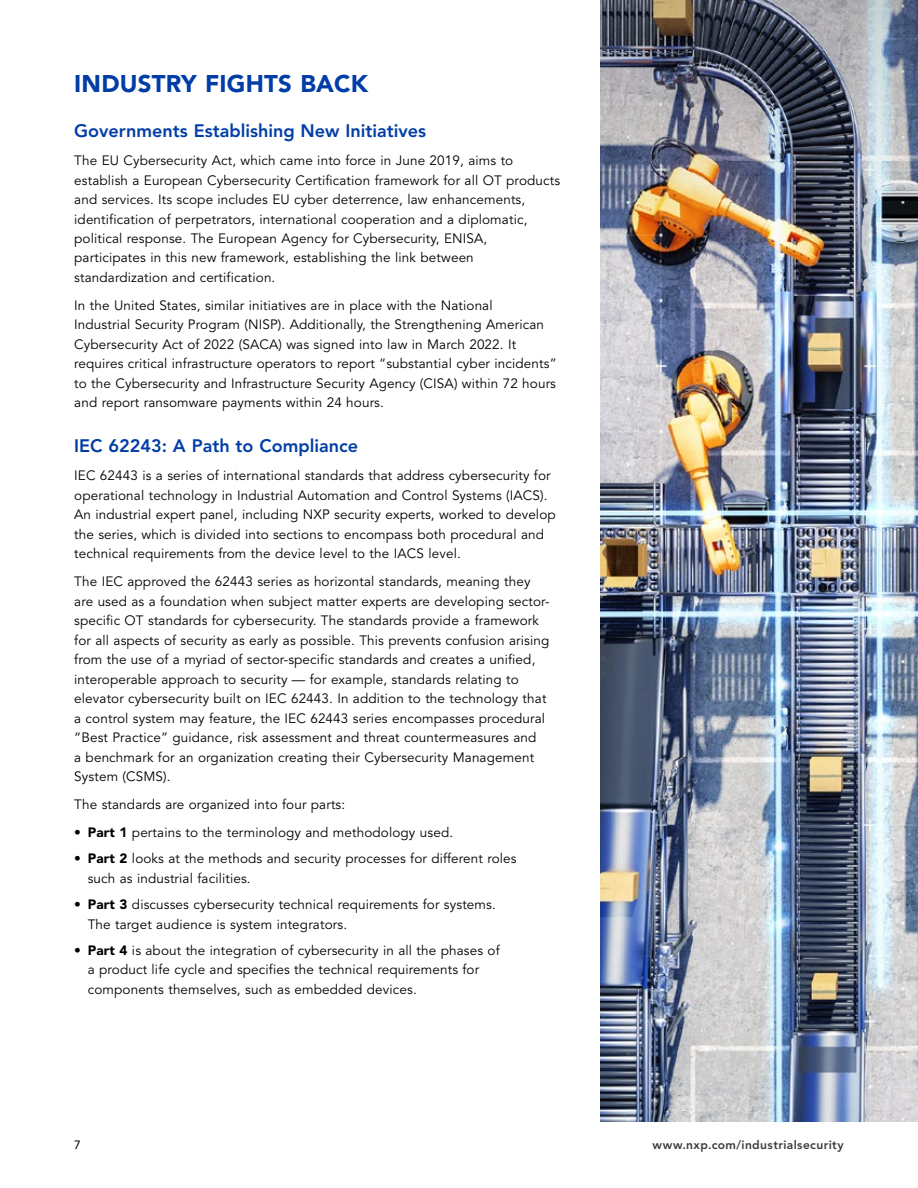
<style>
.page{position:relative;width:918px;height:1188px;background:#fff}
.page>*{position:absolute;margin:0;border:0;box-sizing:border-box;transform-origin:0 0}
.t1{font:900 24px "Avenir LT Std";letter-spacing:.01em;color:#003da6}
.t2{font:800 18px "Avenir LT Std";color:#003da6}
.t3{font:13.5px/19.5px "Avenir LT Std";letter-spacing:.01em;color:#000}
.t4{font:800 12px "Avenir LT Std";letter-spacing:.035em;color:#3d3c3d}
.t5{font:12px "Avenir LT Std";color:#000}
.s1{font-weight:900}
</style>
<div class="page">
<img style="left:600px;top:0;width:318px;height:1122px">
<h1 class="t1" style="left:74px;top:69px;width:295px">INDUSTRY FIGHTS BACK</h1>
<h2 class="t2" style="left:74px;top:120px;width:353px">Governments Establishing New Initiatives</h2>
<p class="t3" style="left:74px;top:151px;width:487px">The EU Cybersecurity Act, which came into force in June 2019, aims to establish a European Cybersecurity Certification framework for all OT products and services. Its scope includes EU cyber deterrence, law enhancements, identification of perpetrators, international cooperation and a diplomatic, political response. The European Agency for Cybersecurity, ENISA, participates in this new framework, establishing the link between standardization and certification.</p>
<p class="t3" style="left:74px;top:296px;width:484px">In the United States, similar initiatives are in place with the National<br>Industrial Security Program (NISP). Additionally, the Strengthening American Cybersecurity Act of 2022 (SACA) was signed into law in March 2022. It requires critical infrastructure operators to report “substantial cyber incidents” to the Cybersecurity and Infrastructure Security Agency (CISA) within 72 hours and report ransomware payments within 24 hours.</p>
<h2 class="t2" style="left:74px;top:435px;width:285px">IEC 62243: A Path to Compliance</h2>
<p class="t3" style="left:74px;top:466px;width:483px">IEC 62443 is a series of international standards that address cybersecurity for operational technology in Industrial Automation and Control Systems (IACS).<br>An industrial expert panel, including NXP security experts, worked to develop the series, which is divided into sections to encompass both procedural and technical requirements from the device level to the IACS level.</p>
<p class="t3" style="left:74px;top:572px;width:477px">The IEC approved the 62443 series as horizontal standards, meaning they are used as a foundation when subject matter experts are developing sector&shy;specific OT standards for cybersecurity. The standards provide a framework for all aspects of security as early as possible. This prevents confusion arising from the use of a myriad of sector-specific standards and creates a unified, interoperable approach to security — for example, standards relating to elevator cybersecurity built on IEC 62443. In addition to the technology that a control system may feature, the IEC 62443 series encompasses procedural “Best Practice” guidance, risk assessment and threat countermeasures and<br>a benchmark for an organization creating their Cybersecurity Management System (CSMS).</p>
<p class="t3" style="left:74px;top:795px;width:273px">The standards are organized into four parts:</p>
<p class="t3" style="left:74px;top:823px;width:380px"><span class="s1">• Part 1</span> pertains to the terminology and methodology used.</p>
<p class="t3" style="left:88px;top:849px;width:430px;text-indent:-14px"><span class="s1">• Part 2</span> looks at the methods and security processes for different roles such as industrial facilities.</p>
<p class="t3" style="left:88px;top:895px;width:410px;text-indent:-14px"><span class="s1">• Part 3</span> discusses cybersecurity technical requirements for systems.<br>The target audience is system integrators.</p>
<p class="t3" style="left:88px;top:941px;width:413px;text-indent:-14px"><span class="s1">• Part 4</span> is about the integration of cybersecurity in all the phases of a product life cycle and specifies the technical requirements for components themselves, such as embedded devices.</p>
<p class="t5" style="left:74px;top:1137px;width:8px">7</p>
<p class="t4" style="left:652px;top:1137px;width:193px">www.nxp.com/industrialsecurity</p>
</div>
